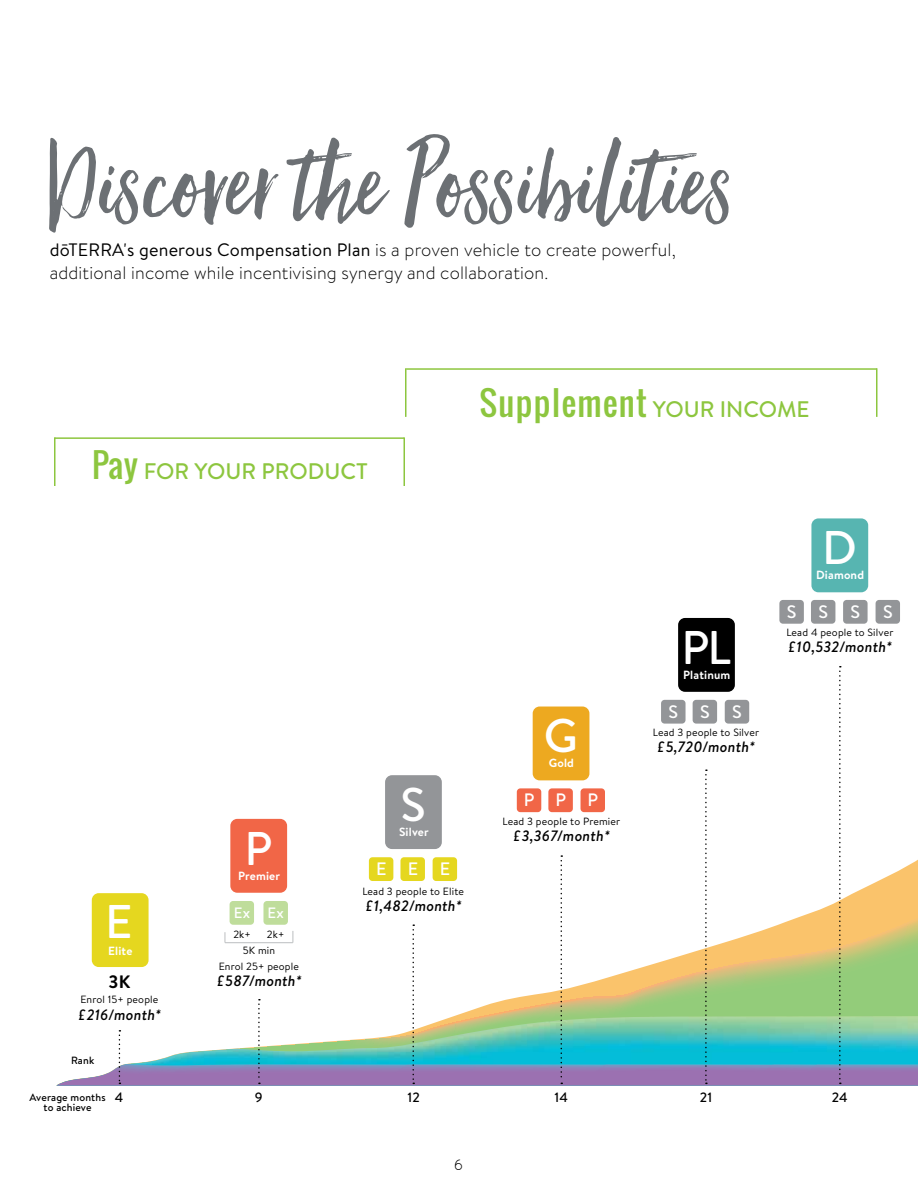
<style>
.page{position:relative;width:918px;height:1188px;background:#fff}
.page>*{position:absolute;margin:0;border:0;box-sizing:border-box;transform-origin:0 0}
.t1{font:132px "Hello Beautiful";color:#6c7074}
.t2{font:500 47.25px "Brandon Text";color:#fff}
.t3{font:33px "Oswald";letter-spacing:.04em;color:#8dc63f}
.t4{font:500 22.5px "Brandon Text";color:#8dc63f}
.t5{font:300 18px/22.5px "Brandon Text";letter-spacing:.01em;color:#000}
.t6{font:500 18px "Brandon Text";color:#fff}
.t7{font:700 18px "Brandon Text";color:#000}
.t8{font:italic 500 15px "Brandon Text";letter-spacing:.015em;color:#000}
.t9{font:500 15px "Brandon Text";color:#fff}
.t10{font:15px "Quicksand";color:#000}
.t11{font:500 13.5px "Brandon Text";letter-spacing:.015em;color:#000}
.t12{font:700 11.85px "Brandon Text";letter-spacing:.015em;color:#fff}
.t13{font:10.5px "Brandon Text";letter-spacing:.015em;color:#000}
.t14{font:500 10.5px/10.5px "Brandon Text";letter-spacing:.015em;color:#000;text-align:center}
.s1{font-weight:400}
.s2{font-family:"Oswald";font-weight:400;font-size:33px}
.s3{font-family:"Brandon Text";font-weight:500;font-size:22.5px}
</style>
<div class="page">
<svg style="left:91px;top:477px;width:827px;height:426px"></svg>
<svg style="left:91px;top:903px;width:827px;height:113px"></svg>
<img style="left:118px;top:1016px;width:800px;height:48px">
<img style="left:56px;top:1064px;width:862px;height:22px">
<div style="left:92px;top:893px;width:57px;height:74px;background:#e5d71f;border-radius:7px"></div>
<svg style="left:119px;top:1030px;width:1px;height:54px"></svg>
<svg style="left:258px;top:999px;width:2px;height:85px"></svg>
<svg style="left:412px;top:924px;width:2px;height:160px"></svg>
<svg style="left:561px;top:855px;width:1px;height:229px"></svg>
<svg style="left:705px;top:769px;width:2px;height:315px"></svg>
<div style="left:369px;top:857px;width:24px;height:24px;background:#e5d71f;border-radius:4px"></div>
<div style="left:517px;top:788px;width:24px;height:24px;background:#f16647;border-radius:4px"></div>
<div style="left:661px;top:700px;width:25px;height:24px;background:#939598;border-radius:4px"></div>
<div style="left:779px;top:600px;width:25px;height:24px;background:#939598;border-radius:4px"></div>
<div style="left:400px;top:857px;width:25px;height:24px;background:#e5d71f;border-radius:4px"></div>
<div style="left:548px;top:788px;width:25px;height:24px;background:#f16647;border-radius:4px"></div>
<div style="left:693px;top:700px;width:24px;height:24px;background:#939598;border-radius:4px"></div>
<div style="left:811px;top:600px;width:24px;height:24px;background:#939598;border-radius:4px"></div>
<div style="left:433px;top:857px;width:24px;height:24px;background:#e5d71f;border-radius:4px"></div>
<div style="left:581px;top:788px;width:24px;height:24px;background:#f16647;border-radius:4px"></div>
<div style="left:725px;top:700px;width:24px;height:24px;background:#939598;border-radius:4px"></div>
<div style="left:843px;top:600px;width:25px;height:24px;background:#939598;border-radius:4px"></div>
<div style="left:876px;top:600px;width:24px;height:24px;background:#939598;border-radius:4px"></div>
<hr style="left:225px;top:942px;width:68px;height:1px;background:#bcbec0">
<svg style="left:293px;top:931px;width:1px;height:12px"></svg>
<svg style="left:839px;top:666px;width:2px;height:418px"></svg>
<hr style="left:55px;top:437px;width:349px;height:2px;background:#8dc63f">
<hr style="left:404px;top:437px;width:1px;height:49px;background:#8dc63f">
<hr style="left:54px;top:437px;width:2px;height:49px;background:#8dc63f">
<hr style="left:406px;top:368px;width:471px;height:2px;background:#8dc63f">
<hr style="left:405px;top:368px;width:1px;height:49px;background:#8dc63f">
<hr style="left:876px;top:368px;width:2px;height:49px;background:#8dc63f">
<div style="left:230px;top:819px;width:57px;height:74px;background:#f16647;border-radius:7px"></div>
<div style="left:385px;top:775px;width:57px;height:74px;background:#939598;border-radius:7px"></div>
<div style="left:533px;top:707px;width:56px;height:73px;background:#eda920;border-radius:7px"></div>
<div style="left:678px;top:618px;width:57px;height:74px;background:#000;border-radius:7px"></div>
<div style="left:811px;top:518px;width:57px;height:74px;background:#57b5b1;border-radius:7px"></div>
<h1 class="t1" style="left:48px;top:110px;width:686px">Discover the Possibilities</h1>
<p class="t5" style="left:50px;top:238px;width:628px"><span class="s1">dōTERRA's generous Compensation Plan</span> is a proven vehicle to create powerful, additional income while incentivising synergy and collaboration.</p>
<p class="t4" style="left:92px;top:455px;width:277px"><span class="s2">Pay</span> FOR YOUR PRODUCT</p>
<h3 class="t3" style="left:479px;top:378px;width:332px">Supplement <span class="s3">YOUR INCOME</span></h3>
<h2 class="t2" style="left:105px;top:889px;width:29px">E</h2>
<p class="t12" style="left:108px;top:943px;width:26px">Elite</p>
<p class="t7" style="left:108px;top:970px;width:23px">3K</p>
<p class="t13" style="left:80px;top:992px;width:79px">Enrol 15+ people</p>
<p class="t8" style="left:78px;top:1004px;width:85px">£216/month*</p>
<h2 class="t2" style="left:401px;top:772px;width:27px">S</h2>
<h2 class="t2" style="left:245px;top:816px;width:29px">P</h2>
<p class="t12" style="left:399px;top:824px;width:31px">Silver</p>
<p class="t6" style="left:376px;top:856px;width:12px">E</p>
<p class="t6" style="left:408px;top:856px;width:12px">E</p>
<p class="t12" style="left:238px;top:867px;width:43px">Premier</p>
<p class="t6" style="left:440px;top:856px;width:12px">E</p>
<p class="t9" style="left:234px;top:902px;width:51px">Ex Ex</p>
<p class="t13" style="left:233px;top:928px;width:19px">2k+</p>
<p class="t13" style="left:267px;top:928px;width:19px">2k+</p>
<p class="t13" style="left:243px;top:943px;width:34px">5K min</p>
<p class="t13" style="left:219px;top:959px;width:82px">Enrol 25+ people</p>
<p class="t8" style="left:216px;top:971px;width:87px">£587/month*</p>
<p class="t13" style="left:362px;top:884px;width:103px">Lead 3 people to Elite</p>
<p class="t8" style="left:365px;top:896px;width:99px">£1,482/month*</p>
<h2 class="t2" style="left:544px;top:703px;width:36px">G</h2>
<p class="t6" style="left:524px;top:788px;width:12px">P</p>
<p class="t12" style="left:549px;top:755px;width:27px">Gold</p>
<p class="t6" style="left:556px;top:788px;width:12px">P</p>
<p class="t6" style="left:587px;top:788px;width:12px">P</p>
<p class="t13" style="left:503px;top:814px;width:119px">Lead 3 people to Premier</p>
<p class="t8" style="left:513px;top:826px;width:99px">£3,367/month*</p>
<h2 class="t2" style="left:681px;top:615px;width:51px">PL</h2>
<p class="t12" style="left:683px;top:666px;width:49px">Platinum</p>
<p class="t6" style="left:669px;top:699px;width:11px">S</p>
<p class="t6" style="left:700px;top:699px;width:11px">S</p>
<p class="t6" style="left:732px;top:699px;width:11px">S</p>
<p class="t13" style="left:653px;top:725px;width:108px">Lead 3 people to Silver</p>
<p class="t8" style="left:657px;top:737px;width:100px">£5,720/month*</p>
<h2 class="t2" style="left:822px;top:515px;width:36px">D</h2>
<p class="t6" style="left:787px;top:599px;width:11px">S</p>
<p class="t12" style="left:816px;top:567px;width:49px">Diamond</p>
<p class="t6" style="left:819px;top:599px;width:11px">S</p>
<p class="t6" style="left:851px;top:599px;width:11px">S</p>
<p class="t6" style="left:883px;top:599px;width:11px">S</p>
<p class="t13" style="left:786px;top:625px;width:108px">Lead 4 people to Silver</p>
<p class="t8" style="left:787px;top:637px;width:106px">£10,532/month*</p>
<p class="t14" style="left:71px;top:1055px;width:25px">Rank</p>
<p class="t14" style="left:30px;top:1091px;width:78px">Average months to achieve</p>
<p class="t11" style="left:115px;top:1088px;width:10px">4</p>
<p class="t11" style="left:255px;top:1088px;width:9px">9</p>
<p class="t11" style="left:407px;top:1088px;width:14px">12</p>
<p class="t11" style="left:555px;top:1088px;width:15px">14</p>
<p class="t11" style="left:700px;top:1088px;width:14px">21</p>
<p class="t10" style="left:454px;top:1156px;width:11px">6</p>
<p class="t11" style="left:832px;top:1088px;width:18px">24</p>
</div>
